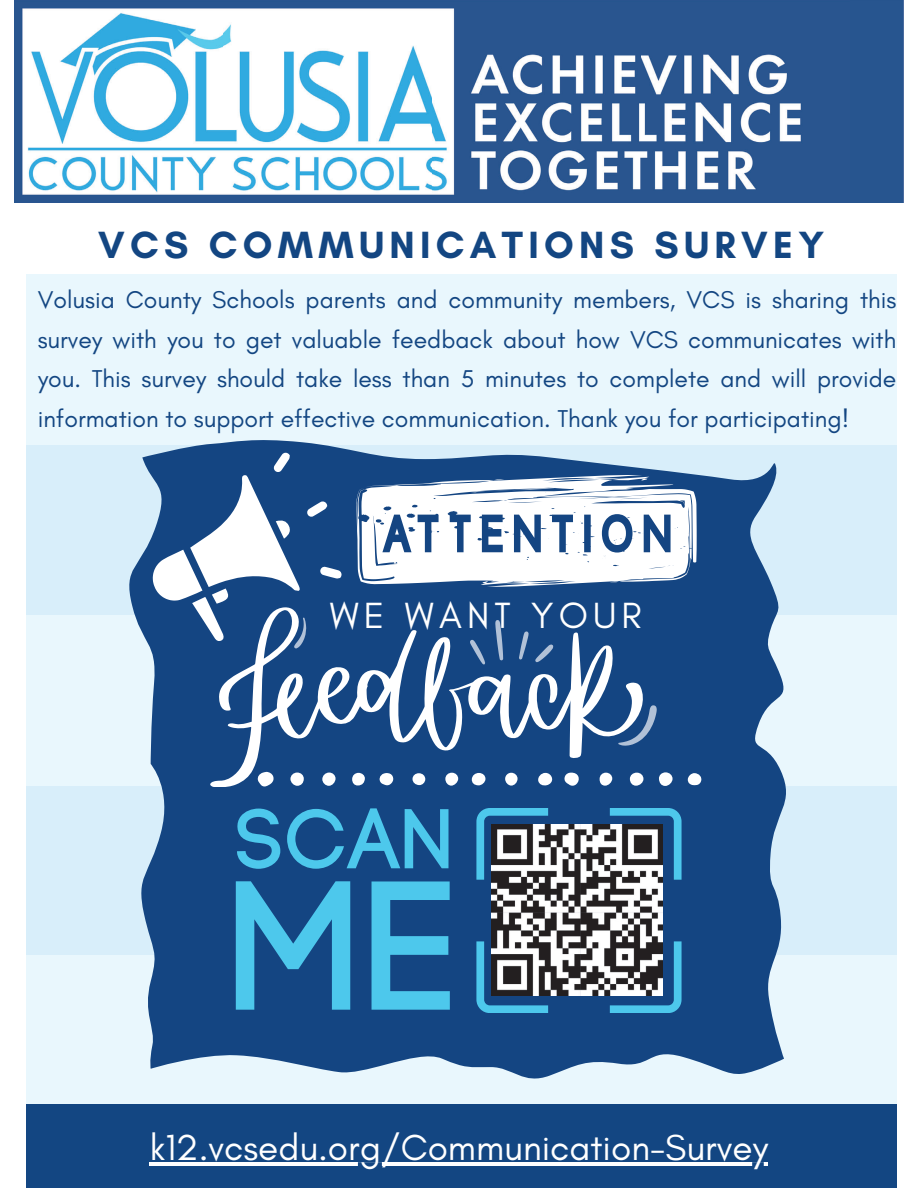
<style>
.page{position:relative;width:918px;height:1188px;background:#fff}
.page>*{position:absolute;margin:0;border:0;box-sizing:border-box;transform-origin:0 0}
.t1{font:700 38.7px "Glacial Indifference";letter-spacing:.14em;color:#134682}
.t2{font:37.2px "Glacial Indifference";letter-spacing:.14em;color:#fff}
.t3{font:36.9px "Glacial Indifference";color:#fff}
.t4{font:24.75px/39.3px "Glacial Indifference";color:#134682;text-align:justify}
</style>
<div class="page">
<img style="left:14px;top:0;width:889px;height:202px">
<div style="left:26px;top:935px;width:870px;height:169px;background:#e9f7fd"></div>
<div style="left:26px;top:786px;width:870px;height:169px;background:#d8eefa"></div>
<div style="left:26px;top:615px;width:870px;height:171px;background:#e9f7fd"></div>
<div style="left:26px;top:444px;width:870px;height:171px;background:#d8eefa"></div>
<div style="left:26px;top:274px;width:870px;height:170px;background:#e9f7fd"></div>
<svg style="left:122px;top:440px;width:673px;height:639px;fill:#144582"></svg>
<svg style="left:210px;top:607px;width:363px;height:180px;background:#3f6799"></svg>
<svg style="left:570px;top:632px;width:87px;height:126px;background:#5578a4"></svg>
<svg style="left:470px;top:640px;width:15px;height:24px"></svg>
<svg style="left:495px;top:620px;width:8px;height:40px"></svg>
<svg style="left:519px;top:631px;width:10px;height:29px"></svg>
<svg style="left:535px;top:644px;width:18px;height:18px"></svg>
<svg style="left:153px;top:453px;width:189px;height:196px;background:#5176a3"></svg>
<svg style="left:356px;top:475px;width:340px;height:112px;background:#bdcbdc"></svg>
<svg style="left:688px;top:773px;width:15px;height:12px"></svg>
<svg style="left:236px;top:772px;width:446px;height:241px;background:#296da2"></svg>
<div style="left:412px;top:773px;width:13px;height:12px;background:#fff;border-radius:50%"></div>
<div style="left:26px;top:1105px;width:870px;height:83px;background:#134682"></div>
<img style="left:492px;top:824px;width:171px;height:171px">
<hr style="left:150px;top:1163px;width:618px;height:3px;background:#fff">
<h1 class="t1" style="left:98px;top:221px;width:728px">VCS COMMUNICATIONS SURVEY</h1>
<p class="t4" style="left:38px;top:280px;width:860px">Volusia County Schools parents and community members, VCS is sharing this survey with you to get valuable feedback about how VCS communicates with you. This survey should take less than 5 minutes to complete and will provide information to support effective communication. Thank you for participating!</p>
<h2 class="t2" style="left:330px;top:592px;width:313px">WE WANT YOUR</h2>
<h3 class="t3" style="left:150px;top:1125px;width:620px">k12.vcsedu.org/Communication-Survey</h3>
</div>
